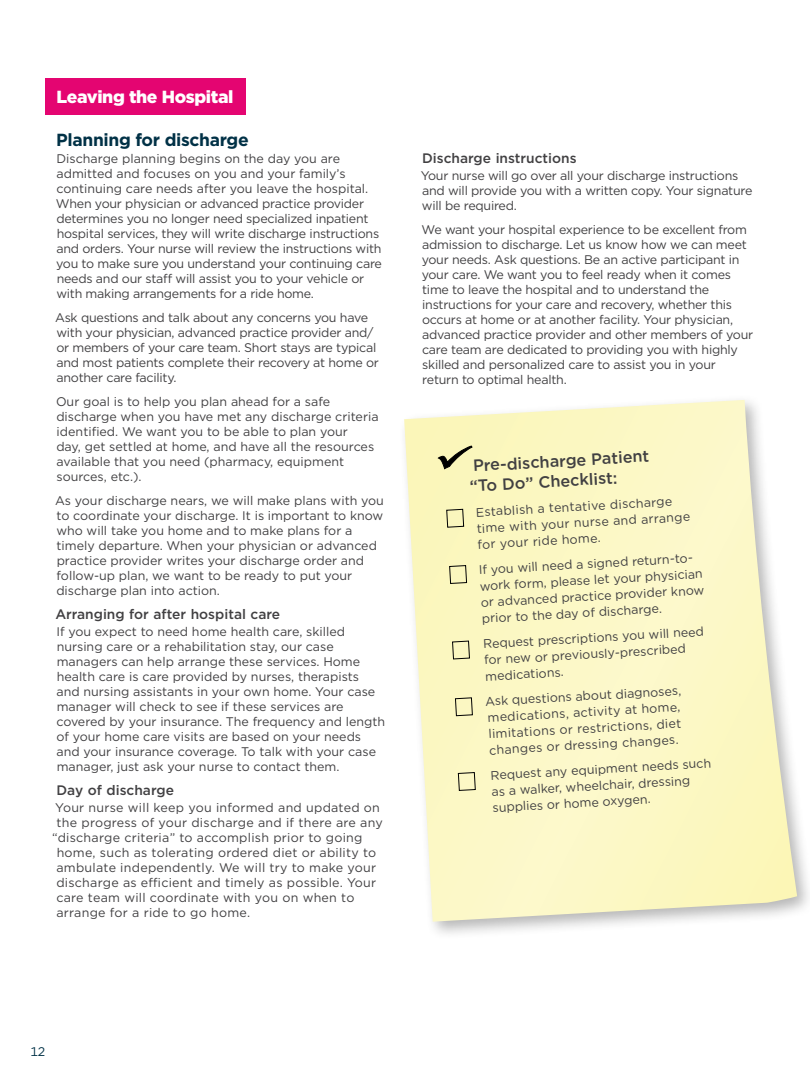
<style>
.page{position:relative;width:810px;height:1080px;background:#fff}
.page>*{position:absolute;margin:0;border:0;box-sizing:border-box;transform-origin:0 0}
.t1{font:700 17.5px "Gotham";letter-spacing:-.02em;color:#003146}
.t2{font:900 17.5px "Gotham";letter-spacing:-.02em;color:#fff}
.t3{font:500 16.25px/20px "Gotham";color:#414042}
.t4{font:500 13.75px "Gotham";color:#414042}
.t5{font:12.5px/15px "Gotham";letter-spacing:-.02em;color:#414042}
.t6{font:12.5px/15px "Gotham";color:#414042}
.t7{font:12.5px "Gotham";letter-spacing:.02em;color:#414042}
.t8{font:12.5px "Gotham";color:#003146}
</style>
<div class="page">
<div style="left:398px;top:394px;width:412px;height:546px;background:#000;opacity:.29"></div>
<svg style="left:404px;top:400px;width:393px;height:522px;background:#faf6ca"></svg>
<div style="left:45px;top:78px;width:200px;height:37px;background:#e40571"></div>
<svg style="left:437px;top:445px;width:36px;height:25px"></svg>
<svg style="left:446px;top:509px;width:18px;height:19px"></svg>
<svg style="left:449px;top:565px;width:18px;height:19px"></svg>
<svg style="left:452px;top:640px;width:18px;height:20px"></svg>
<svg style="left:455px;top:697px;width:18px;height:19px"></svg>
<svg style="left:458px;top:772px;width:18px;height:19px"></svg>
<h1 class="t2" style="left:57px;top:85px;width:178px">Leaving the Hospital</h1>
<h1 class="t1" style="left:56px;top:128px;width:194px">Planning for discharge</h1>
<p class="t5" style="left:56px;top:151px;width:328px">Discharge planning begins on the day you are admitted and focuses on you and your family’s continuing care needs after you leave the hospital.<br>When your physician or advanced practice provider determines you no longer need specialized inpatient hospital services, they will write discharge instructions and orders. Your nurse will review the instructions with you to make sure you understand your continuing care needs and our staff will assist you to your vehicle or with making arrangements for a ride home.</p>
<p class="t5" style="left:55px;top:310px;width:325px">Ask questions and talk about any concerns you have with your physician, advanced practice provider and/ or members of your care team. Short stays are typical and most patients complete their recovery at home or another care facility.</p>
<p class="t6" style="left:56px;top:394px;width:324px">Our goal is to help you plan ahead for a safe discharge when you have met any discharge criteria identified. We want you to be able to plan your<br>day, get settled at home, and have all the resources available that you need (pharmacy, equipment sources, etc.).</p>
<p class="t6" style="left:55px;top:493px;width:330px">As your discharge nears, we will make plans with you to coordinate your discharge. It is important to know who will take you home and to make plans for a timely departure. When your physician or advanced practice provider writes your discharge order and follow-up plan, we want to be ready to put your discharge plan into action.</p>
<p class="t4" style="left:55px;top:605px;width:226px">Arranging for after hospital care</p>
<p class="t6" style="left:56px;top:624px;width:330px">If you expect to need home health care, skilled nursing care or a rehabilitation stay, our case managers can help arrange these services. Home health care is care provided by nurses, therapists and nursing assistants in your own home. Your case manager will check to see if these services are covered by your insurance. The frequency and length of your home care visits are based on your needs and your insurance coverage. To talk with your case manager, just ask your nurse to contact them.</p>
<p class="t4" style="left:57px;top:781px;width:119px">Day of discharge</p>
<p class="t7" style="left:55px;top:799px;width:326px">Your nurse will keep you informed and updated on</p>
<p class="t7" style="left:57px;top:814px;width:328px">the progress of your discharge and if there are any</p>
<p class="t7" style="left:52px;top:829px;width:312px">“discharge criteria” to accomplish prior to going</p>
<p class="t7" style="left:57px;top:844px;width:321px">home, such as tolerating ordered diet or ability to</p>
<p class="t7" style="left:56px;top:859px;width:321px">ambulate independently. We will try to make your</p>
<p class="t7" style="left:56px;top:874px;width:321px">discharge as efficient and timely as possible. Your</p>
<p class="t7" style="left:56px;top:889px;width:300px">care team will coordinate with you on when to</p>
<p class="t7" style="left:56px;top:904px;width:195px">arrange for a ride to go home.</p>
<p class="t4" style="left:422px;top:149px;width:156px">Discharge instructions</p>
<p class="t5" style="left:421px;top:168px;width:333px">Your nurse will go over all your discharge instructions and will provide you with a written copy. Your signature will be required.</p>
<p class="t5" style="left:422px;top:222px;width:333px">We want your hospital experience to be excellent from admission to discharge. Let us know how we can meet your needs. Ask questions. Be an active participant in your care. We want you to feel ready when it comes time to leave the hospital and to understand the instructions for your care and recovery, whether this occurs at home or at another facility. Your physician, advanced practice provider and other members of your care team are dedicated to providing you with highly skilled and personalized care to assist you in your return to optimal health.</p>
<h2 class="t3" style="left:468px;top:455px;width:182px;rotate:-3deg">Pre-discharge Patient “To Do” Checklist:</h2>
<p class="t5" style="left:475px;top:503px;width:215px;line-height:16.4px;rotate:-3deg">Establish a tentative discharge time with your nurse and arrange for your ride home.</p>
<p class="t5" style="left:479px;top:561px;width:226px;line-height:16.2px;rotate:-3deg">If you will need a signed return-to&shy;work form, please let your physician or advanced practice provider know prior to the day of discharge.</p>
<p class="t5" style="left:483px;top:635px;width:222px;line-height:16.4px;rotate:-3deg">Request prescriptions you will need for new or previously-prescribed medications.</p>
<p class="t5" style="left:485px;top:693px;width:198px;line-height:16.2px;rotate:-3deg">Ask questions about diagnoses, medications, activity at home, limitations or restrictions, diet changes or dressing changes.</p>
<p class="t5" style="left:490px;top:766px;width:222px;line-height:16.4px;rotate:-3deg">Request any equipment needs such as a walker, wheelchair, dressing supplies or home oxygen.</p>
<p class="t8" style="left:30px;top:1044px;width:16px">12</p>
</div>
